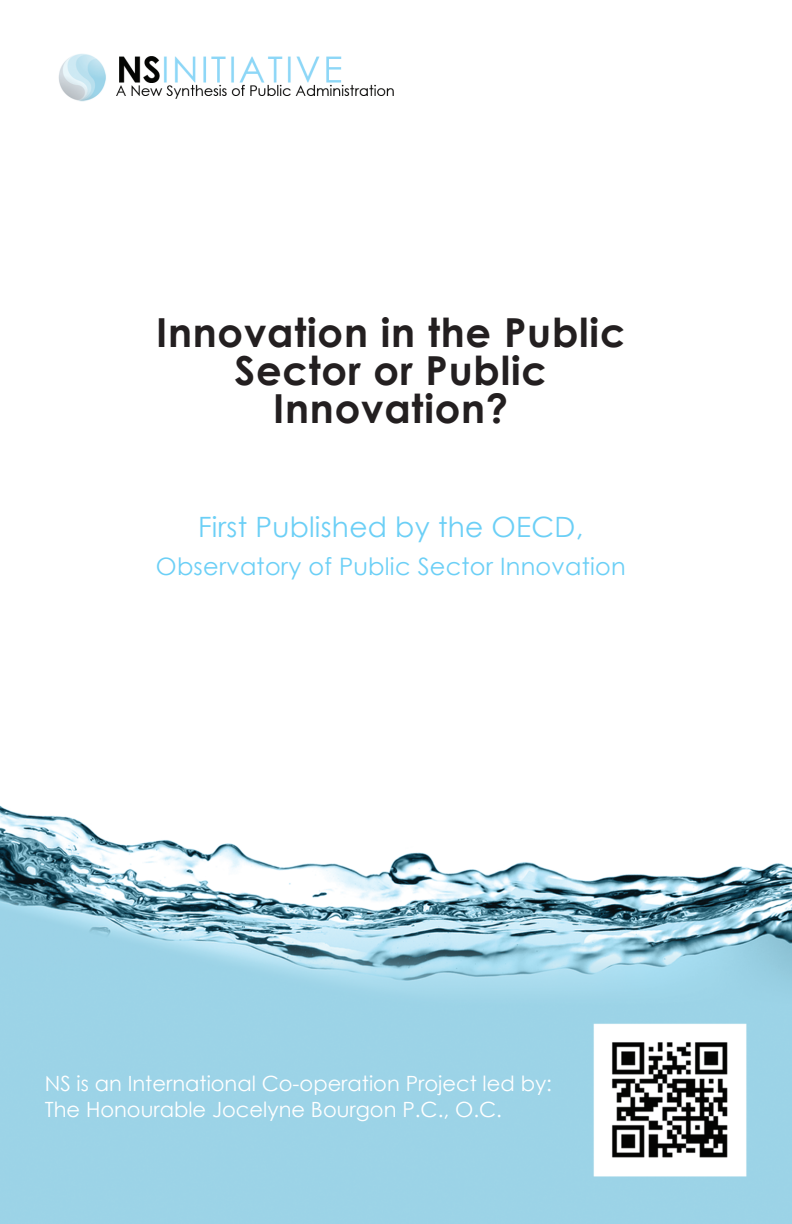
<style>
.page{position:relative;width:792px;height:1224px;background:#fff}
.page>*{position:absolute;margin:0;border:0;box-sizing:border-box;transform-origin:0 0}
.t1{font:700 40px/38px "Century Gothic";letter-spacing:.02em;color:#231f20;text-align:center}
.t2{font:28px "Century Gothic";letter-spacing:.01em;color:#6bcff6}
.t3{font:24px "Century Gothic";letter-spacing:.01em;color:#6bcff6}
.t4{font:21px "Century Gothic";color:#fff}
</style>
<div class="page">
<img style="left:0;top:54px;width:792px;height:1170px">
<p class="t1" style="left:156px;top:311px;width:471px">Innovation in the Public<br>Sector or Public</p>
<p class="t1" style="left:273px;top:387px;width:237px">Innovation?</p>
<p class="t2" style="left:198px;top:507px;width:387px">First Published by the OECD,</p>
<p class="t3" style="left:156px;top:549px;width:471px">Observatory of Public Sector Innovation</p>
<p class="t4" style="left:45px;top:1069px;width:509px">NS is an International Co-operation Project led by:</p>
<p class="t4" style="left:45px;top:1094px;width:459px">The Honourable Jocelyne Bourgon P.C., O.C.</p>
</div>
